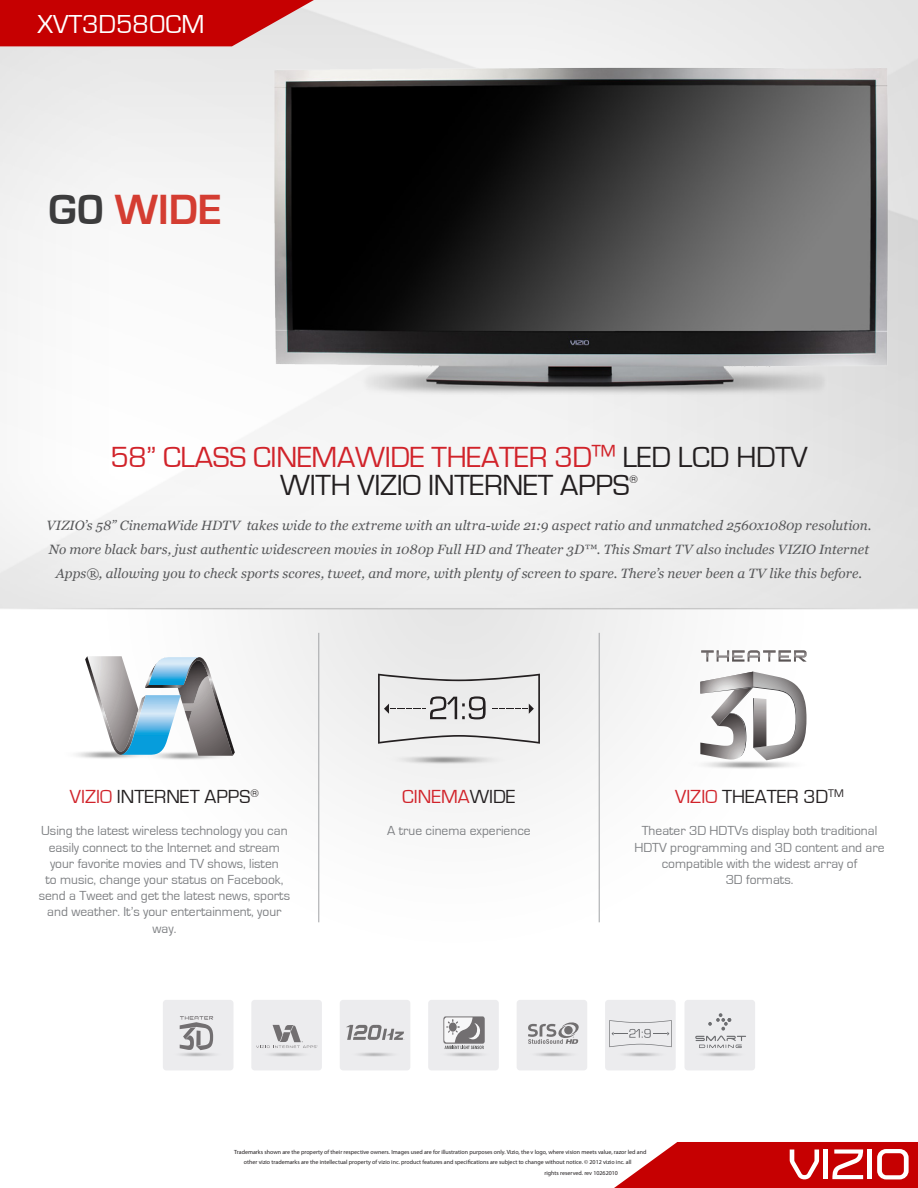
<style>
.page{position:relative;width:918px;height:1188px;background:#fff}
.page>*{position:absolute;margin:0;border:0;box-sizing:border-box;transform-origin:0 0}
.t1{font:700 43.5px "Eurostile";color:#d43d32}
.t2{font:30px "Eurostile";letter-spacing:-.01em;color:#d1232a}
.t3{font:30px "Eurostile";letter-spacing:-.01em;color:#231f20}
.t4{font:26.85px "Eurostile";color:#fff}
.t5{font:19.5px "Eurostile";color:#231f20}
.t6{font:19.5px "Eurostile";color:#d1232a}
.t7{font:13.5px/16.2px "Eurostile";color:#7e8083;text-align:center}
.t8{font:italic 13.5px/24px "Georgia";letter-spacing:.005em;color:#57585a;text-align:center}
.t9{font:11.4px "Eurostile";color:#231f20}
.t10{font:6px "Myriad Pro";color:#231f20}
.s1{color:#3c3c3d}
.s2{color:#231f20}
.s3{color:#d1232a}
</style>
<div class="page">
<div style="left:0;top:0;width:314px;height:46px;background:#c60001"></div>
<svg style="left:614px;top:1142px;width:304px;height:46px"></svg>
<img style="left:245px;top:20px;width:667px;height:419px">
<hr style="left:599px;top:633px;width:1px;height:289px;background:#a1a3a6">
<hr style="left:319px;top:633px;width:1px;height:289px;background:#a1a3a6">
<svg style="left:85px;top:650px;width:156px;height:117px"></svg>
<svg style="left:378px;top:674px;width:162px;height:70px"></svg>
<div style="left:163px;top:1000px;width:70px;height:70px;background:#ececee;border-radius:3px"></div>
<div style="left:428px;top:1000px;width:71px;height:70px;background:#ececee;border-radius:3px"></div>
<div style="left:251px;top:1000px;width:71px;height:70px;background:#ececee;border-radius:3px"></div>
<div style="left:517px;top:1000px;width:70px;height:70px;background:#ececee;border-radius:3px"></div>
<div style="left:605px;top:1000px;width:71px;height:70px;background:#ececee;border-radius:3px"></div>
<div style="left:340px;top:1000px;width:70px;height:70px;background:#ececee;border-radius:3px"></div>
<svg style="left:528px;top:1022px;width:51px;height:22px"></svg>
<svg style="left:180px;top:1016px;width:33px;height:34px"></svg>
<svg style="left:256px;top:1025px;width:62px;height:23px"></svg>
<svg style="left:443px;top:1016px;width:42px;height:28px"></svg>
<svg style="left:444px;top:1017px;width:40px;height:32px"></svg>
<svg style="left:346px;top:1025px;width:59px;height:15px"></svg>
<svg style="left:609px;top:1020px;width:63px;height:27px"></svg>
<div style="left:685px;top:1000px;width:70px;height:70px;background:#ececee;border-radius:3px"></div>
<svg style="left:695px;top:1013px;width:51px;height:35px"></svg>
<svg style="left:701px;top:650px;width:106px;height:12px"></svg>
<svg style="left:700px;top:672px;width:106px;height:88px"></svg>
<p class="t4" style="left:38px;top:10px;width:168px">XVT3D580CM</p>
<p class="t1" style="left:49px;top:186px;width:174px"><span class="s1">G0</span> WIDE</p>
<p class="t2" style="left:110px;top:441px;width:699px">58” CLASS CINEMAWIDE THEATER 3D™ <span class="s2">LED LCD HDTV</span></p>
<p class="t3" style="left:280px;top:469px;width:351px">WITH VIZIO INTERNET APPS</p>
<p class="t9" style="left:629px;top:473px;width:10px">®</p>
<p class="t8" style="left:47px;top:513px;width:826px">VIZIO’s 58” CinemaWide HDTV takes wide to the extreme with an ultra-wide 21:9 aspect ratio and unmatched 2560x1080p resolution.<br>No more black bars, just authentic widescreen movies in 1080p Full HD and Theater 3D™. This Smart TV also includes VIZIO Internet<br>Apps®, allowing you to check sports scores, tweet, and more, with plenty of screen to spare. There’s never been a TV like this before.</p>
<p class="t5" style="left:70px;top:786px;width:190px"><span class="s3">VIZIO</span> INTERNET APPS<sup>®</sup></p>
<p class="t7" style="left:39px;top:823px;width:253px">Using the latest wireless technology you can easily connect to the Internet and stream your favorite movies and TV shows, listen<br>to music, change your status on Facebook, send a Tweet and get the latest news, sports and weather. It’s your entertainment, your way.</p>
<p class="t6" style="left:402px;top:786px;width:115px">CINEMA<span class="s2">WIDE</span></p>
<p class="t7" style="left:387px;top:823px;width:145px">A true cinema experience</p>
<p class="t5" style="left:675px;top:786px;width:170px"><span class="s3">VIZIO</span> THEATER 3D<sup>TM</sup></p>
<p class="t7" style="left:634px;top:823px;width:252px">Theater 3D HDTVs display both traditional<br>HDTV programming and 3D content and are compatible with the widest array of</p>
<p class="t7" style="left:726px;top:872px;width:69px">3D formats.</p>
<p class="t10" style="left:234px;top:1148px;width:414px">Trademarks shown are the property of their respective owners. Images used are for illustration purposes only. Vizio, the v logo, where vision meets value, razor led and</p>
<p class="t10" style="left:244px;top:1159px;width:389px">other vizio trademarks are the intellectual property of vizio inc. product features and specifications are subject to change without notice. © 2012 vizio inc. all</p>
<p class="t10" style="left:545px;top:1169px;width:75px">rights reserved. rev 10262010</p>
</div>
